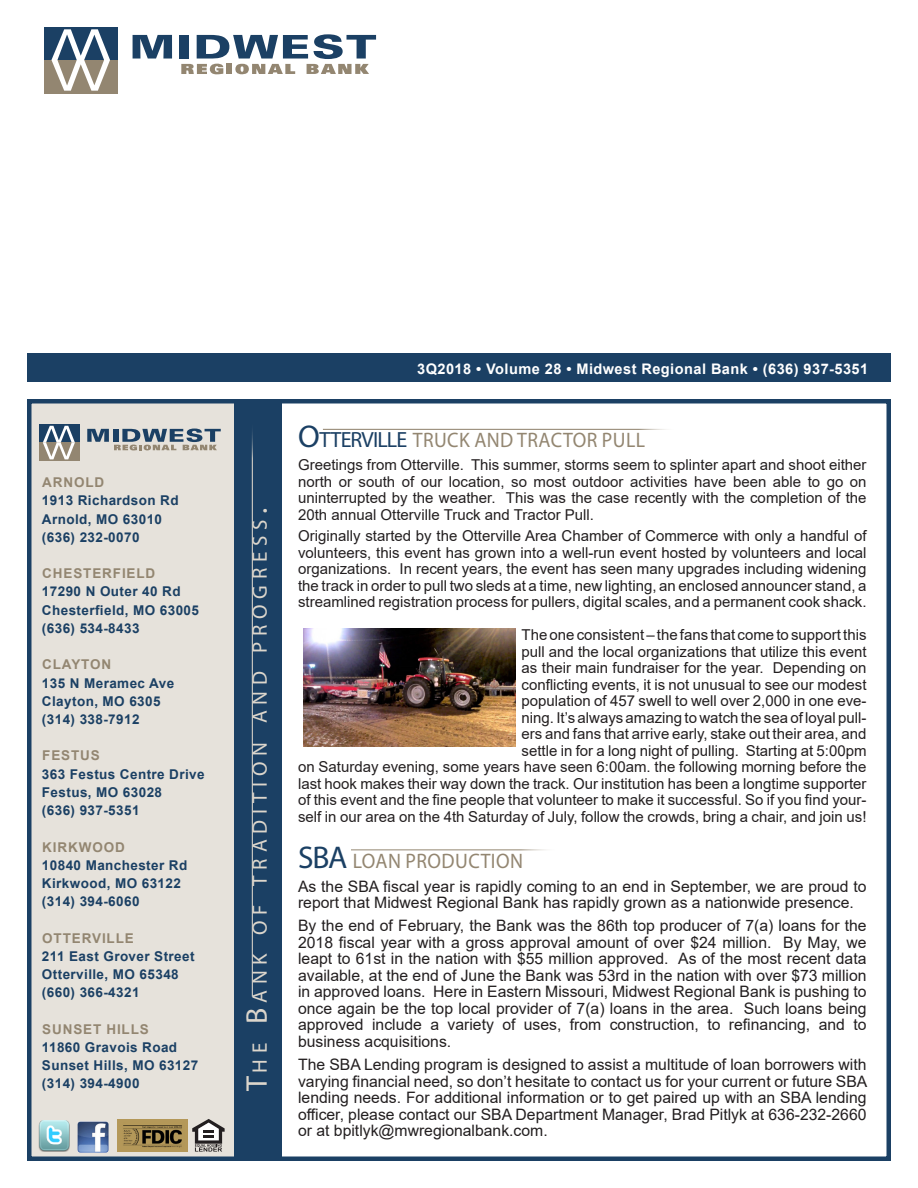
<style>
.page{position:relative;width:918px;height:1188px;background:#fff}
.page>*{position:absolute;margin:0;border:0;box-sizing:border-box;transform-origin:0 0}
.t1{font:21px "Myriad Pro";letter-spacing:.02em;color:#938671;scale:.94 1}
.t2{font:21px "Myriad Pro";letter-spacing:.275em;color:#dcd6cc}
.t3{font:15.75px/16.5px "Arial";color:#231f20;text-align:justify}
.t4{font:15px/16.5px "Arial";color:#231f20;text-align:justify}
.t5{font:700 14.55px "Arial";letter-spacing:.03em;color:#fff}
.t6{font:700 13.5px/18.1px "Arial";letter-spacing:.03em;color:#1b4064}
.t7{font:700 13.5px/18.1px "Arial";letter-spacing:.065em;color:#1b4064}
.t8{font:700 13.5px "Arial";letter-spacing:.065em;color:#938671}
.s1{color:#938671}
.s2{font-size:30px}
.s3{font-size:31.5px;color:#1b4064}
.s4{font-size:22.05px;color:#1b4064}
</style>
<div class="page">
<div style="left:27px;top:399px;width:220px;height:762px;background:#e6e2db"></div>
<svg style="left:133px;top:35px;width:39px;height:24px"></svg>
<div style="left:179px;top:35px;width:10px;height:24px;background:#1b4064"></div>
<div style="left:45px;top:27px;width:73px;height:33px;background:#1b4064"></div>
<div style="left:45px;top:60px;width:73px;height:33px;background:#938671"></div>
<svg style="left:51px;top:29px;width:59px;height:62px"></svg>
<svg style="left:181px;top:34px;width:195px;height:40px"></svg>
<div style="left:27px;top:399px;width:864px;height:762px;border:4px solid #1b4064"></div>
<div style="left:39px;top:424px;width:40px;height:19px;background:#1b4064"></div>
<div style="left:39px;top:443px;width:40px;height:18px;background:#938671"></div>
<svg style="left:43px;top:426px;width:32px;height:33px"></svg>
<svg style="left:87px;top:429px;width:134px;height:21px"></svg>
<div style="left:27px;top:353px;width:864px;height:29px;background:#1b4064"></div>
<div style="left:234px;top:399px;width:48px;height:762px;background:#1b4064"></div>
<hr style="left:252px;top:420px;width:1px;height:577px;background:#dcd6cc">
<img style="left:77px;top:1121px;width:32px;height:32px">
<svg style="left:192px;top:1119px;width:33px;height:33px"></svg>
<img style="left:118px;top:1120px;width:69px;height:31px">
<img style="left:38px;top:1120px;width:32px;height:32px">
<hr style="left:323px;top:429px;width:354px;height:1px;background:#938671">
<hr style="left:351px;top:849px;width:207px;height:1px;background:#938671">
<img style="left:303px;top:629px;width:212px;height:117px">
<p class="t6" style="left:42px;top:474px;width:138px"><span class="s1">ARNOLD<br></span>1913 Richardson Rd</p>
<p class="t6" style="left:42px;top:510px;width:122px">Arnold, MO 63010</p>
<p class="t6" style="left:42px;top:528px;width:99px">(636) 232-0070</p>
<p class="t7" style="left:42px;top:565px;width:140px"><span class="s1">CHESTERFIELD<br></span>17290 N Outer 40 Rd</p>
<p class="t6" style="left:42px;top:601px;width:159px">Chesterfield, MO 63005</p>
<p class="t6" style="left:42px;top:619px;width:99px">(636) 534-8433</p>
<p class="t8" style="left:42px;top:655px;width:71px">CLAYTON</p>
<p class="t6" style="left:42px;top:674px;width:134px">135 N Meramec Ave</p>
<p class="t6" style="left:42px;top:692px;width:120px">Clayton, MO 6305</p>
<p class="t6" style="left:42px;top:710px;width:99px">(314) 338-7912</p>
<p class="t6" style="left:42px;top:747px;width:164px"><span class="s1">FESTUS<br></span>363 Festus Centre Drive</p>
<p class="t6" style="left:42px;top:783px;width:122px">Festus, MO 63028</p>
<p class="t6" style="left:42px;top:801px;width:99px">(636) 937-5351</p>
<p class="t6" style="left:42px;top:838px;width:147px"><span class="s1">KIRKWOOD<br></span>10840 Manchester Rd</p>
<p class="t6" style="left:42px;top:874px;width:140px">Kirkwood, MO 63122</p>
<p class="t6" style="left:42px;top:893px;width:99px">(314) 394-6060</p>
<p class="t6" style="left:42px;top:929px;width:154px"><span class="s1">OTTERVILLE<br></span>211 East Grover Street</p>
<p class="t6" style="left:42px;top:965px;width:138px">Otterville, MO 65348</p>
<p class="t6" style="left:42px;top:984px;width:99px">(660) 366-4321</p>
<p class="t6" style="left:42px;top:1020px;width:137px"><span class="s1">SUNSET HILLS<br></span>11860 Gravois Road</p>
<p class="t6" style="left:42px;top:1056px;width:158px">Sunset Hills, MO 63127</p>
<p class="t6" style="left:42px;top:1075px;width:99px">(314) 394-4900</p>
<p class="t2" style="left:247px;top:1091px;width:585px;rotate:-90deg"><span class="s2">T</span>HE <span class="s2">B</span>ANK OF TRADITION AND PROGRESS<span class="s2">.</span></p>
<p class="t5" style="left:417px;top:358px;width:453px">3Q2018 • Volume 28 • Midwest Regional Bank • (636) 937-5351</p>
<p class="t1" style="left:298px;top:427px;width:371px"><span class="s3">O</span><span class="s4">TTERVILLE</span> TRUCK AND TRACTOR PULL</p>
<p class="t4" style="left:298px;top:457px;width:570px">Greetings from Otterville. This summer, storms seem to splinter apart and shoot either north or south of our location, so most outdoor activities have been able to go on uninterrupted by the weather. This was the case recently with the completion of the 20th annual Otterville Truck and Tractor Pull.</p>
<p class="t4" style="left:298px;top:528px;width:570px">Originally started by the Otterville Area Chamber of Commerce with only a handful of volunteers, this event has grown into a well-run event hosted by volunteers and local organizations. In recent years, the event has seen many upgrades including widening the track in order to pull two sleds at a time, new lighting, an enclosed announcer stand, a streamlined registration process for pullers, digital scales, and a permanent cook shack.</p>
<p class="t4" style="left:298px;top:627px;width:570px;text-align:right">The one consistent – the fans that come to support this<br>pull and the local organizations that utilize this event<br>as their main fundraiser for the year. Depending on<br>conflicting events, it is not unusual to see our modest<br>population of 457 swell to well over 2,000 in one eve-<br>ning. It’s always amazing to watch the sea of loyal pull-<br>ers and fans that arrive early, stake out their area, and<br>settle in for a long night of pulling. Starting at 5:00pm<br>on Saturday evening, some years have seen 6:00am. the following morning before the last hook makes their way down the track. Our institution has been a longtime supporter of this event and the fine people that volunteer to make it successful. So if you find your&shy;self in our area on the 4th Saturday of July, follow the crowds, bring a chair, and join us!</p>
<p class="t1" style="left:298px;top:848px;width:241px"><span class="s3">SBA</span> LOAN PRODUCTION</p>
<p class="t3" style="left:298px;top:878px;width:570px">As the SBA fiscal year is rapidly coming to an end in September, we are proud to report that Midwest Regional Bank has rapidly grown as a nationwide presence.</p>
<p class="t3" style="left:298px;top:917px;width:570px">By the end of February, the Bank was the 86th top producer of 7(a) loans for the 2018 fiscal year with a gross approval amount of over $24 million. By May, we leapt to 61st in the nation with $55 million approved. As of the most recent data available, at the end of June the Bank was 53rd in the nation with over $73 million in approved loans. Here in Eastern Missouri, Midwest Regional Bank is pushing to once again be the top local provider of 7(a) loans in the area. Such loans being approved include a variety of uses, from construction, to refinancing, and to business acquisitions.</p>
<p class="t3" style="left:298px;top:1056px;width:571px">The SBA Lending program is designed to assist a multitude of loan borrowers with varying financial need, so don’t hesitate to contact us for your current or future SBA lending needs. For additional information or to get paired up with an SBA lending officer, please contact our SBA Department Manager, Brad Pitlyk at 636-232-2660 or at bpitlyk@mwregionalbank.com.</p>
</div>
